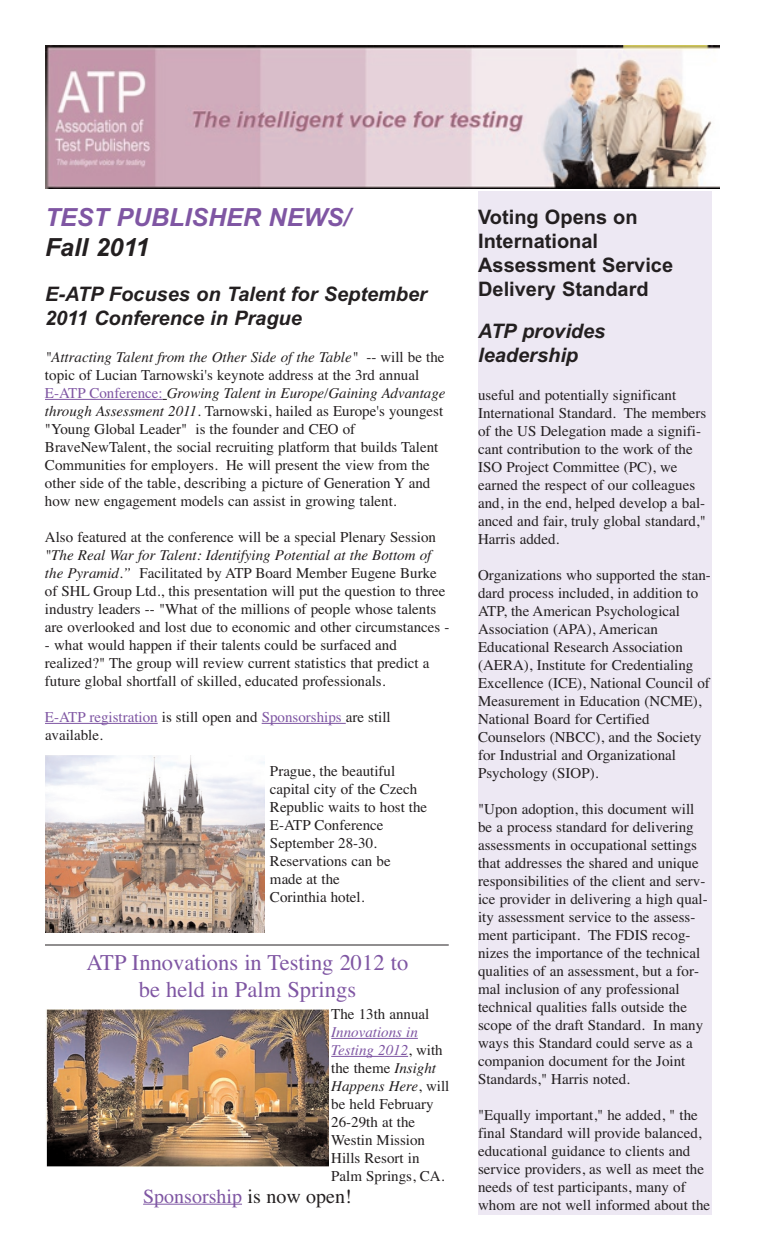
<style>
.page{position:relative;width:765px;height:1260px;background:#fff}
.page>*{position:absolute;margin:0;border:0;box-sizing:border-box;transform-origin:0 0}
.t1{font:italic 700 25px "Arial";color:#7f56a3}
.t2{font:italic 700 25px "Arial";color:#231f20}
.t3{font:22.5px/27px "Times";color:#7f56a3;text-align:center}
.t4{font:italic 700 20px/24px "Arial";color:#231f20}
.t5{font:700 20px/24px "Arial";color:#231f20}
.t6{font:20px "Times";color:#7f56a3}
.t7{font:15px/18px "Times";color:#231f20}
.s1{font-style:italic}
.s2{color:#7f56a3}
.s3{font-style:italic;color:#7f56a3}
.s4{color:#231f20}
</style>
<div class="page">
<img style="left:45px;top:45px;width:675px;height:144px">
<hr style="left:45px;top:399px;width:118px;height:1px;background:#7f56a3">
<hr style="left:45px;top:723px;width:113px;height:1px;background:#7f56a3">
<hr style="left:262px;top:723px;width:84px;height:1px;background:#7f56a3">
<hr style="left:331px;top:1038px;width:87px;height:1px;background:#7f56a3">
<hr style="left:331px;top:1056px;width:77px;height:1px;background:#7f56a3">
<hr style="left:143px;top:1204px;width:99px;height:1px;background:#7f56a3">
<img style="left:45px;top:755px;width:219px;height:177px">
<div style="left:478px;top:191px;width:234px;height:1024px;background:#ede8f3"></div>
<img style="left:46px;top:1009px;width:283px;height:158px">
<hr style="left:45px;top:945px;width:404px;height:1px;background:#231f20">
<h1 class="t1" style="left:45px;top:203px;width:307px">TEST PUBLISHER NEWS/</h1>
<h1 class="t2" style="left:45px;top:233px;width:106px">Fall 2011</h1>
<h3 class="t4" style="left:45px;top:282px;width:384px">E-ATP Focuses on Talent for September<br>2011 Conference in Prague</h3>
<p class="t7" style="left:45px;top:348px;width:402px"><span class="s1">"Attracting Talent from the Other Side of the Table"</span> -- will be the topic of Lucian Tarnowski's keynote address at the 3rd annual <span class="s2">E-ATP Conference:</span> <span class="s1">Growing Talent in Europe/Gaining Advantage through Assessment 2011.</span> Tarnowski, hailed as Europe's youngest "Young Global Leader" is the founder and CEO of BraveNewTalent, the social recruiting platform that builds Talent Communities for employers. He will present the view from the other side of the table, describing a picture of Generation Y and how new engagement models can assist in growing talent.</p>
<p class="t7" style="left:45px;top:528px;width:393px">Also featured at the conference will be a special Plenary Session</p>
<p class="t7" style="left:45px;top:546px;width:406px"><span class="s1">"The Real War for Talent: Identifying Potential at the Bottom of the Pyramid.”</span> Facilitated by ATP Board Member Eugene Burke of SHL Group Ltd., this presentation will put the question to three industry leaders -- "What of the millions of people whose talents are overlooked and lost due to economic and other circumstances -</p>
<p class="t7" style="left:45px;top:636px;width:386px">- what would happen if their talents could be surfaced and realized?" The group will review current statistics that predict a future global shortfall of skilled, educated professionals.</p>
<p class="t7" style="left:45px;top:708px;width:347px"><span class="s2">E-ATP registration</span> is still open and <span class="s2">Sponsorships</span> are still available.</p>
<p class="t7" style="left:270px;top:762px;width:159px">Prague, the beautiful capital city of the Czech<br>Republic waits to host the<br>E-ATP Conference<br>September 28-30.<br>Reservations can be<br>made at the<br>Corinthia hotel.</p>
<h2 class="t3" style="left:87px;top:949px;width:323px">ATP Innovations in Testing 2012 to be held in Palm Springs</h2>
<p class="t7" style="left:331px;top:1005px;width:100px">The 13th annual</p>
<p class="t7" style="left:331px;top:1023px;width:120px"><span class="s3">Innovations in<br>Testing 2012</span>, with the theme <span class="s1">Insight<br>Happens Here</span>, will be held February<br>26-29th at the<br>Westin Mission<br>Hills Resort in<br>Palm Springs, CA.</p>
<h3 class="t6" style="left:143px;top:1184px;width:210px">Sponsorship <span class="s4">is now open!</span></h3>
<h3 class="t5" style="left:478px;top:205px;width:197px">Voting Opens on<br>International<br>Assessment Service<br>Delivery Standard</h3>
<h3 class="t4" style="left:478px;top:319px;width:129px">ATP provides leadership</h3>
<p class="t7" style="left:478px;top:385px;width:230px">useful and potentially significant International Standard. The members of the US Delegation made a signifi&shy;cant contribution to the work of the ISO Project Committee (PC), we earned the respect of our colleagues and, in the end, helped develop a bal&shy;anced and fair, truly global standard," Harris added.</p>
<p class="t7" style="left:478px;top:565px;width:234px">Organizations who supported the stan&shy;dard process included, in addition to ATP, the American Psychological Association (APA), American Educational Research Association (AERA), Institute for Credentialing Excellence (ICE), National Council of Measurement in Education (NCME), National Board for Certified Counselors (NBCC), and the Society for Industrial and Organizational Psychology (SIOP).</p>
<p class="t7" style="left:478px;top:799px;width:231px">"Upon adoption, this document will be a process standard for delivering assessments in occupational settings that addresses the shared and unique responsibilities of the client and serv&shy;ice provider in delivering a high qual&shy;ity assessment service to the assess&shy;ment participant. The FDIS recog&shy;nizes the importance of the technical qualities of an assessment, but a for&shy;mal inclusion of any professional technical qualities falls outside the scope of the draft Standard. In many ways this Standard could serve as a companion document for the Joint Standards," Harris noted.</p>
<p class="t7" style="left:478px;top:1105px;width:234px">"Equally important," he added, " the final Standard will provide balanced, educational guidance to clients and service providers, as well as meet the needs of test participants, many of whom are not well informed about the</p>
</div>
